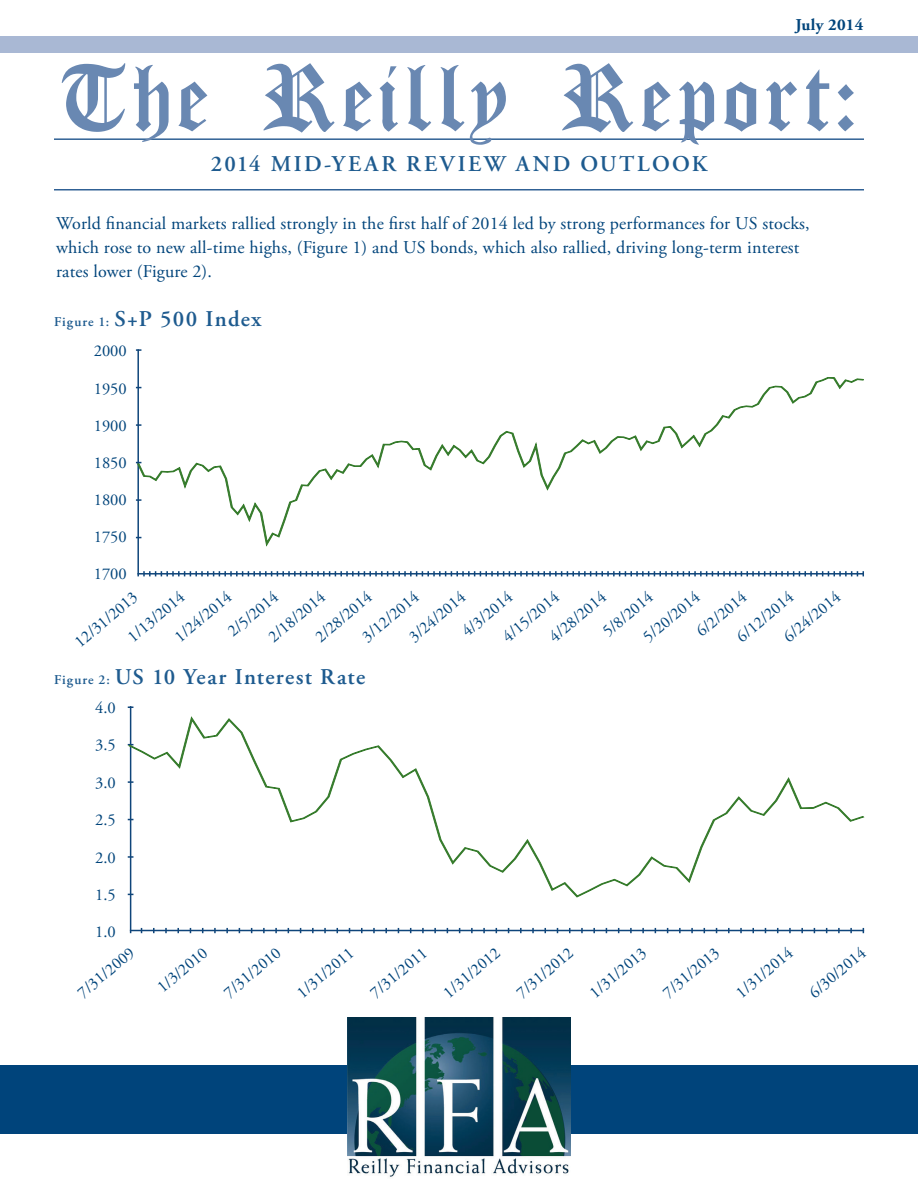
<style>
.page{position:relative;width:918px;height:1188px;background:#fff}
.page>*{position:absolute;margin:0;border:0;box-sizing:border-box;transform-origin:0 0}
.t1{font:300 102px "Iglesia";letter-spacing:.06em;color:#6988b2}
.t2{font:600 22.5px "Adobe Garamond Pro";letter-spacing:.075em;color:#1e5b8f}
.t3{font:600 22.5px "Adobe Garamond Pro";letter-spacing:.11em;color:#1e5b8f}
.t4{font:18px/24px "Adobe Garamond Pro";letter-spacing:.01em;color:#00447b}
.t5{font:16.5px "Adobe Garamond Pro";color:#00447b}
.t6{font:700 16.5px "Adobe Garamond Pro";letter-spacing:.02em;color:#00447b}
.s1{font-size:13.5px}
</style>
<div class="page">
<div style="left:0;top:36px;width:918px;height:16px;background:#a9b8d4"></div>
<hr style="left:54px;top:138px;width:810px;height:2px;background:#306195">
<hr style="left:54px;top:189px;width:810px;height:1px;background:#306195">
<div style="left:571px;top:1066px;width:347px;height:68px;background:#00447b"></div>
<div style="left:0;top:1066px;width:347px;height:68px;background:#00447b"></div>
<img style="left:347px;top:1018px;width:224px;height:159px">
<hr style="left:137px;top:349px;width:2px;height:227px;background:#0f457a">
<hr style="left:137px;top:573px;width:727px;height:2px;background:#0f457a">
<svg style="left:143px;top:571px;width:721px;height:5px"></svg>
<svg style="left:137px;top:377px;width:727px;height:170px"></svg>
<hr style="left:130px;top:706px;width:1px;height:227px;background:#0f457a">
<hr style="left:130px;top:930px;width:734px;height:1px;background:#0f457a">
<svg style="left:128px;top:716px;width:737px;height:182px"></svg>
<p class="t6" style="left:795px;top:15px;width:69px">July 2014</p>
<h1 class="t1" style="left:62px;top:35px;width:796px">The Reilly Report:</h1>
<h2 class="t3" style="left:211px;top:151px;width:498px">2014 MID-YEAR REVIEW AND OUTLOOK</h2>
<p class="t4" style="left:56px;top:212px;width:755px">World financial markets rallied strongly in the first half of 2014 led by strong performances for US stocks, which rose to new all-time highs, (Figure 1) and US bonds, which also rallied, driving long-term interest rates lower (Figure 2).</p>
<h2 class="t2" style="left:54px;top:306px;width:209px"><span class="s1">Figure 1:</span> S+P 500 Index</h2>
<p class="t5" style="left:94px;top:341px;width:34px">2000</p>
<p class="t5" style="left:94px;top:378px;width:34px">1950</p>
<p class="t5" style="left:94px;top:416px;width:34px">1900</p>
<p class="t5" style="left:94px;top:453px;width:34px">1850</p>
<p class="t5" style="left:94px;top:490px;width:34px">1800</p>
<p class="t5" style="left:94px;top:527px;width:34px">1750</p>
<p class="t5" style="left:94px;top:564px;width:34px">1700</p>
<p class="t5" style="left:779px;top:631px;width:70px;rotate:-40deg">6/24/2014</p>
<p class="t5" style="left:733px;top:631px;width:70px;rotate:-40deg">6/12/2014</p>
<p class="t5" style="left:692px;top:626px;width:62px;rotate:-40deg">6/2/2014</p>
<p class="t5" style="left:639px;top:631px;width:70px;rotate:-40deg">5/20/2014</p>
<p class="t5" style="left:598px;top:626px;width:62px;rotate:-40deg">5/8/2014</p>
<p class="t5" style="left:545px;top:631px;width:70px;rotate:-40deg">4/28/2014</p>
<p class="t5" style="left:498px;top:631px;width:70px;rotate:-40deg">4/15/2014</p>
<p class="t5" style="left:458px;top:626px;width:62px;rotate:-40deg">4/3/2014</p>
<p class="t5" style="left:405px;top:631px;width:70px;rotate:-40deg">3/24/2014</p>
<p class="t5" style="left:358px;top:631px;width:70px;rotate:-40deg">3/12/2014</p>
<p class="t5" style="left:311px;top:631px;width:70px;rotate:-40deg">2/28/2014</p>
<p class="t5" style="left:264px;top:631px;width:70px;rotate:-40deg">2/18/2014</p>
<p class="t5" style="left:224px;top:626px;width:62px;rotate:-40deg">2/5/2014</p>
<p class="t5" style="left:170px;top:631px;width:70px;rotate:-40deg">1/24/2014</p>
<p class="t5" style="left:124px;top:631px;width:70px;rotate:-40deg">1/13/2014</p>
<p class="t5" style="left:70px;top:636px;width:78px;rotate:-40deg">12/31/2013</p>
<h2 class="t2" style="left:54px;top:664px;width:313px"><span class="s1">Figure 2:</span> US 10 Year Interest Rate</h2>
<p class="t5" style="left:95px;top:698px;width:22px">4.0</p>
<p class="t5" style="left:95px;top:735px;width:22px">3.5</p>
<p class="t5" style="left:95px;top:773px;width:22px">3.0</p>
<p class="t5" style="left:95px;top:810px;width:22px">2.5</p>
<p class="t5" style="left:95px;top:847px;width:22px">2.0</p>
<p class="t5" style="left:95px;top:885px;width:22px">1.5</p>
<p class="t5" style="left:95px;top:922px;width:22px">1.0</p>
<p class="t5" style="left:73px;top:987px;width:70px;rotate:-40deg">7/31/2009</p>
<p class="t5" style="left:153px;top:982px;width:62px;rotate:-40deg">1/3/2010</p>
<p class="t5" style="left:220px;top:987px;width:70px;rotate:-40deg">7/31/2010</p>
<p class="t5" style="left:293px;top:987px;width:70px;rotate:-40deg">1/31/2011</p>
<p class="t5" style="left:366px;top:987px;width:70px;rotate:-40deg">7/31/2011</p>
<p class="t5" style="left:439px;top:987px;width:70px;rotate:-40deg">1/31/2012</p>
<p class="t5" style="left:512px;top:987px;width:70px;rotate:-40deg">7/31/2012</p>
<p class="t5" style="left:586px;top:987px;width:70px;rotate:-40deg">1/31/2013</p>
<p class="t5" style="left:659px;top:987px;width:70px;rotate:-40deg">7/31/2013</p>
<p class="t5" style="left:732px;top:987px;width:70px;rotate:-40deg">1/31/2014</p>
<p class="t5" style="left:805px;top:987px;width:70px;rotate:-40deg">6/30/2014</p>
</div>
